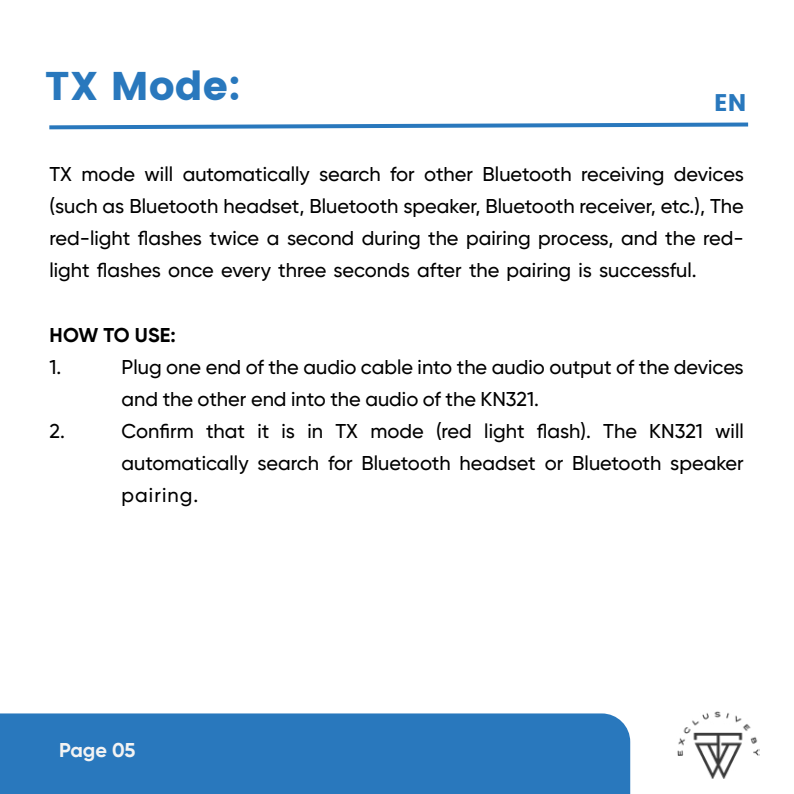
<style>
.page{position:relative;width:794px;height:794px;background:#fff}
.page>*{position:absolute;margin:0;border:0;box-sizing:border-box;transform-origin:0 0}
.t1{font:700 40px "Poppins";color:#2978bd}
.t2{font:700 24px "Poppins";color:#2978bd}
.t3{font:500 20px/32px "Gilroy";color:#000;text-align:justify}
.t4{font:700 20px "Gilroy";letter-spacing:.005em;color:#000}
.t5{font:700 20px "Gilroy";letter-spacing:-.005em;color:#f3f3f3}
</style>
<div class="page">
<svg style="left:49px;top:122px;width:700px;height:8px"></svg>
<div style="left:0;top:713px;width:630px;height:81px;background:#2978bd"></div>
<img style="left:677px;top:711px;width:82px;height:67px">
<h1 class="t1" style="left:45px;top:63px;width:197px">TX Mode:</h1>
<p class="t2" style="left:714px;top:89px;width:34px">EN</p>
<p class="t3" style="left:50px;top:158px;width:696px">TX mode will automatically search for other Bluetooth receiving devices (such as Bluetooth headset, Bluetooth speaker, Bluetooth receiver, etc.), The red-light flashes twice a second during the pairing process, and the red&shy;light flashes once every three seconds after the pairing is successful.</p>
<p class="t4" style="left:50px;top:323px;width:128px">HOW TO USE:</p>
<p class="t3" style="left:50px;top:351px;width:13px">1.</p>
<p class="t3" style="left:122px;top:351px;width:623px">Plug one end of the audio cable into the audio output of the devices and the other end into the audio of the KN321.</p>
<p class="t3" style="left:50px;top:415px;width:17px">2.</p>
<p class="t3" style="left:122px;top:415px;width:624px">Confirm that it is in TX mode (red light flash). The KN321 will automatically search for Bluetooth headset or Bluetooth speaker pairing.</p>
<p class="t5" style="left:59px;top:737px;width:78px">Page 05</p>
</div>
